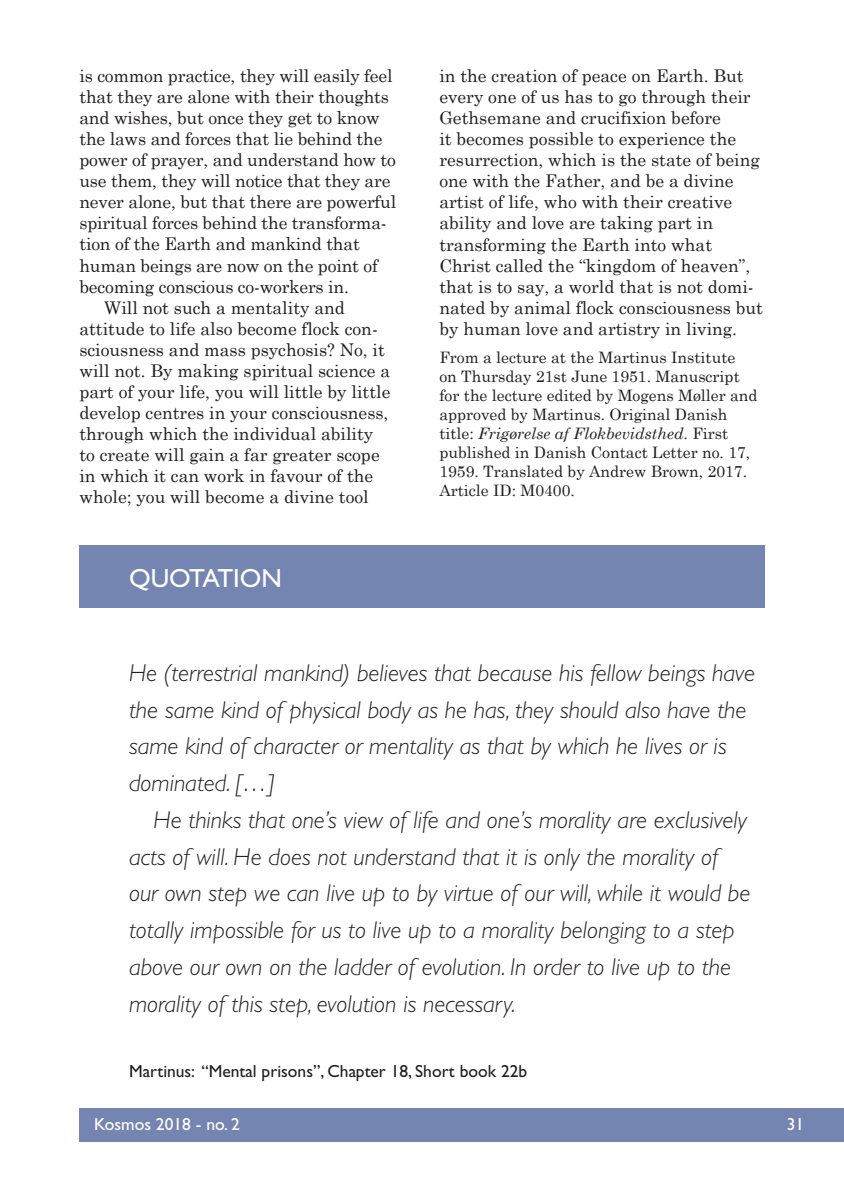
<style>
.page{position:relative;width:844px;height:1191px;background:#fff}
.page>*{position:absolute;margin:0;border:0;box-sizing:border-box;transform-origin:0 0}
.t1{font:26.25px "Gill Sans";color:#fff}
.t2{font:italic 300 24.5px/36.8px "Gill Sans";color:#231f20}
.t3{font:17.5px/21px "Century Schoolbook";color:#231f20}
.t4{font:17.5px "Gill Sans";color:#231f20}
.t5{font:17.5px "Gill Sans";color:#fff}
.t6{font:15.75px/18.9px "Century Schoolbook";color:#231f20}
.s1{font-style:italic}
</style>
<div class="page">
<div style="left:79px;top:1107px;width:764px;height:34px;background:#7585b2"></div>
<div style="left:79px;top:545px;width:685px;height:63px;background:#7585b2"></div>
<p class="t3" style="left:79px;top:64px;width:314px">is common practice, they will easily feel</p>
<p class="t3" style="left:79px;top:85px;width:311px">that they are alone with their thoughts</p>
<p class="t3" style="left:79px;top:106px;width:302px">and wishes, but once they get to know</p>
<p class="t3" style="left:79px;top:127px;width:304px">the laws and forces that lie behind the</p>
<p class="t3" style="left:79px;top:148px;width:318px">power of prayer, and understand how to</p>
<p class="t3" style="left:79px;top:169px;width:312px">use them, they will notice that they are</p>
<p class="t3" style="left:79px;top:190px;width:318px">never alone, but that there are powerful</p>
<p class="t3" style="left:79px;top:211px;width:309px">spiritual forces behind the transforma-</p>
<p class="t3" style="left:79px;top:232px;width:282px">tion of the Earth and mankind that</p>
<p class="t3" style="left:79px;top:253px;width:300px">human beings are now on the point of</p>
<p class="t3" style="left:79px;top:274px;width:271px">becoming conscious co-workers in.</p>
<p class="t3" style="left:104px;top:295px;width:242px">Will not such a mentality and</p>
<p class="t3" style="left:79px;top:316px;width:300px">attitude to life also become flock con-</p>
<p class="t3" style="left:79px;top:337px;width:307px">sciousness and mass psychosis? No, it</p>
<p class="t3" style="left:79px;top:358px;width:312px">will not. By making spiritual science a</p>
<p class="t3" style="left:79px;top:379px;width:312px">part of your life, you will little by little</p>
<p class="t3" style="left:79px;top:400px;width:310px">develop centres in your consciousness,</p>
<p class="t3" style="left:79px;top:421px;width:295px">through which the individual ability</p>
<p class="t3" style="left:79px;top:442px;width:302px">to create will gain a far greater scope</p>
<p class="t3" style="left:79px;top:463px;width:295px">in which it can work in favour of the</p>
<p class="t3" style="left:79px;top:484px;width:291px">whole; you will become a divine tool</p>
<h1 class="t1" style="left:129px;top:563px;width:154px">QUOTATION</h1>
<p class="t3" style="left:439px;top:64px;width:325px">in the creation of peace on Earth. But every one of us has to go through their Gethsemane and crucifixion before<br>it becomes possible to experience the resurrection, which is the state of being one with the Father, and be a divine artist of life, who with their creative ability and love are taking part in transforming the Earth into what Christ called the “kingdom of heaven”, that is to say, a world that is not domi&shy;nated by animal flock consciousness but by human love and artistry in living.</p>
<p class="t6" style="left:439px;top:347px;width:319px">From a lecture at the Martinus Institute<br>on Thursday 21st June 1951. Manuscript for the lecture edited by Mogens Møller and approved by Martinus. Original Danish title: <span class="s1">Frigørelse af Flokbevidsthed</span>. First published in Danish Contact Letter no. 17, 1959. Translated by Andrew Brown, 2017.<br>Article ID: M0400.</p>
<h2 class="t2" style="left:129px;top:654px;width:627px">He (terrestrial mankind) believes that because his fellow beings have the same kind of physical body as he has, they should also have the same kind of character or mentality as that by which he lives or is dominated. […]</h2>
<p class="t2" style="left:129px;top:801px;width:622px;text-indent:24px">He thinks that one’s view of life and one’s morality are exclusively acts of will. He does not understand that it is only the morality of our own step we can live up to by virtue of our will, while it would be totally impossible for us to live up to a morality belonging to a step above our own on the ladder of evolution. In order to live up to the morality of this step, evolution is necessary.</p>
<p class="t4" style="left:129px;top:1061px;width:399px">Martinus: “Mental prisons”, Chapter 18, Short book 22b</p>
<p class="t5" style="left:94px;top:1114px;width:147px">Kosmos 2018 - no. 2</p>
<p class="t5" style="left:786px;top:1114px;width:19px">31</p>
</div>
